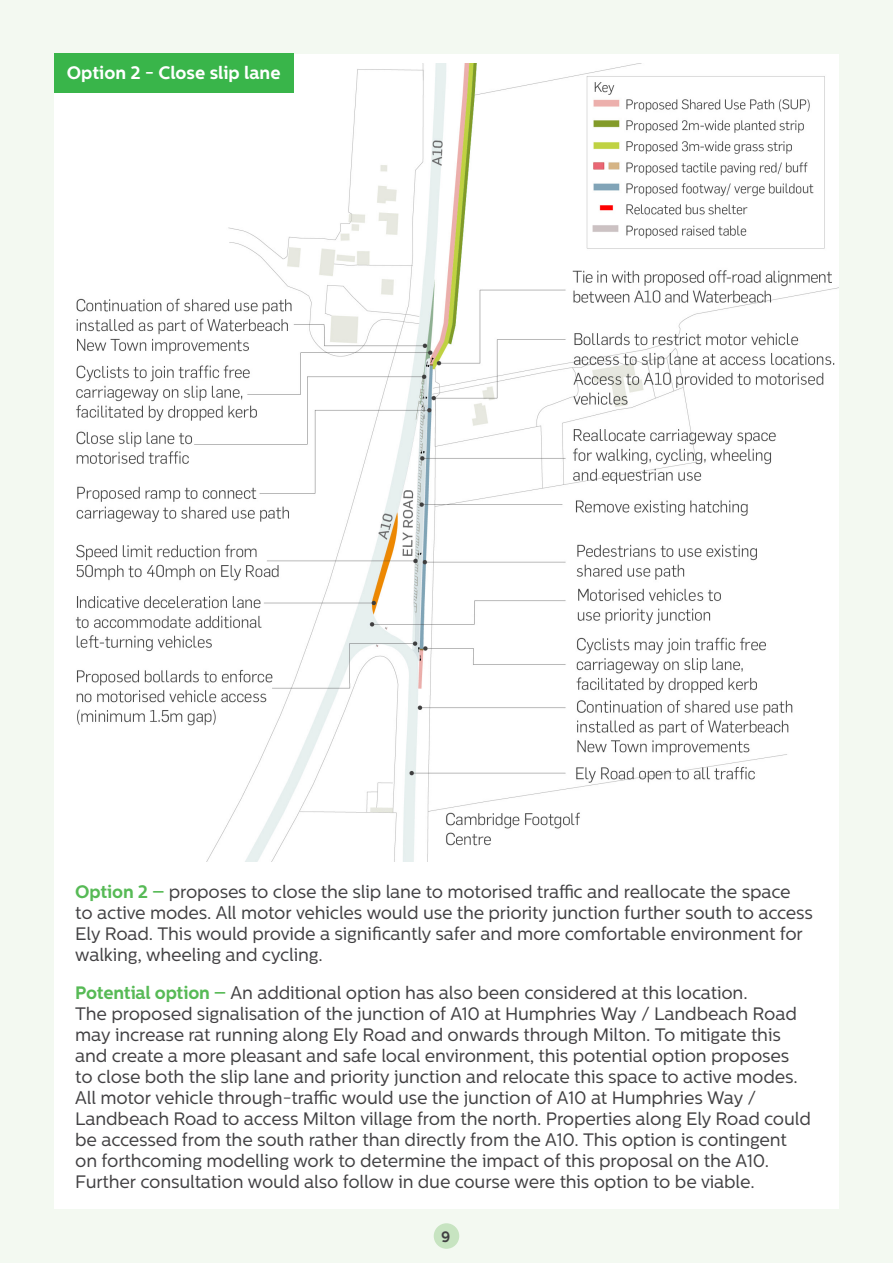
<style>
.page{position:relative;width:893px;height:1263px;background:#f3f9f1}
.page>*{position:absolute;margin:0;border:0;box-sizing:border-box;transform-origin:0 0}
.t1{font:18px/21px "Centrale Sans";letter-spacing:-.01em;color:#414042}
.t2{font:700 18px "Centrale Sans";color:#fff}
.t3{font:700 15px "Centrale Sans";color:#414042}
.s1{font-weight:700;color:#57ba56}
</style>
<div class="page">
<img style="left:60px;top:63px;width:779px;height:800px">
<div style="left:54px;top:92px;width:96px;height:86px;background:#fff"></div>
<div style="left:434px;top:1223px;width:25px;height:26px;background:#c7e4c1;border-radius:50%"></div>
<div style="left:54px;top:863px;width:785px;height:346px;background:#fff"></div>
<div style="left:54px;top:53px;width:239px;height:39px;background:#39b54a"></div>
<p class="t2" style="left:67px;top:62px;width:215px">Option 2 - Close slip lane</p>
<p class="t1" style="left:75px;top:881px;width:739px"><span class="s1">Option 2 –</span> proposes to close the slip lane to motorised traffic and reallocate the space<br>to active modes. All motor vehicles would use the priority junction further south to access Ely Road. This would provide a significantly safer and more comfortable environment for walking, wheeling and cycling.</p>
<p class="t1" style="left:75px;top:982px;width:737px"><span class="s1">Potential option –</span> An additional option has also been considered at this location.<br>The proposed signalisation of the junction of A10 at Humphries Way / Landbeach Road may increase rat running along Ely Road and onwards through Milton. To mitigate this and create a more pleasant and safe local environment, this potential option proposes to close both the slip lane and priority junction and relocate this space to active modes.<br>All motor vehicle through-traffic would use the junction of A10 at Humphries Way / Landbeach Road to access Milton village from the north. Properties along Ely Road could be accessed from the south rather than directly from the A10. This option is contingent on forthcoming modelling work to determine the impact of this proposal on the A10.<br>Further consultation would also follow in due course were this option to be viable.</p>
<p class="t3" style="left:441px;top:1227px;width:11px">9</p>
</div>
